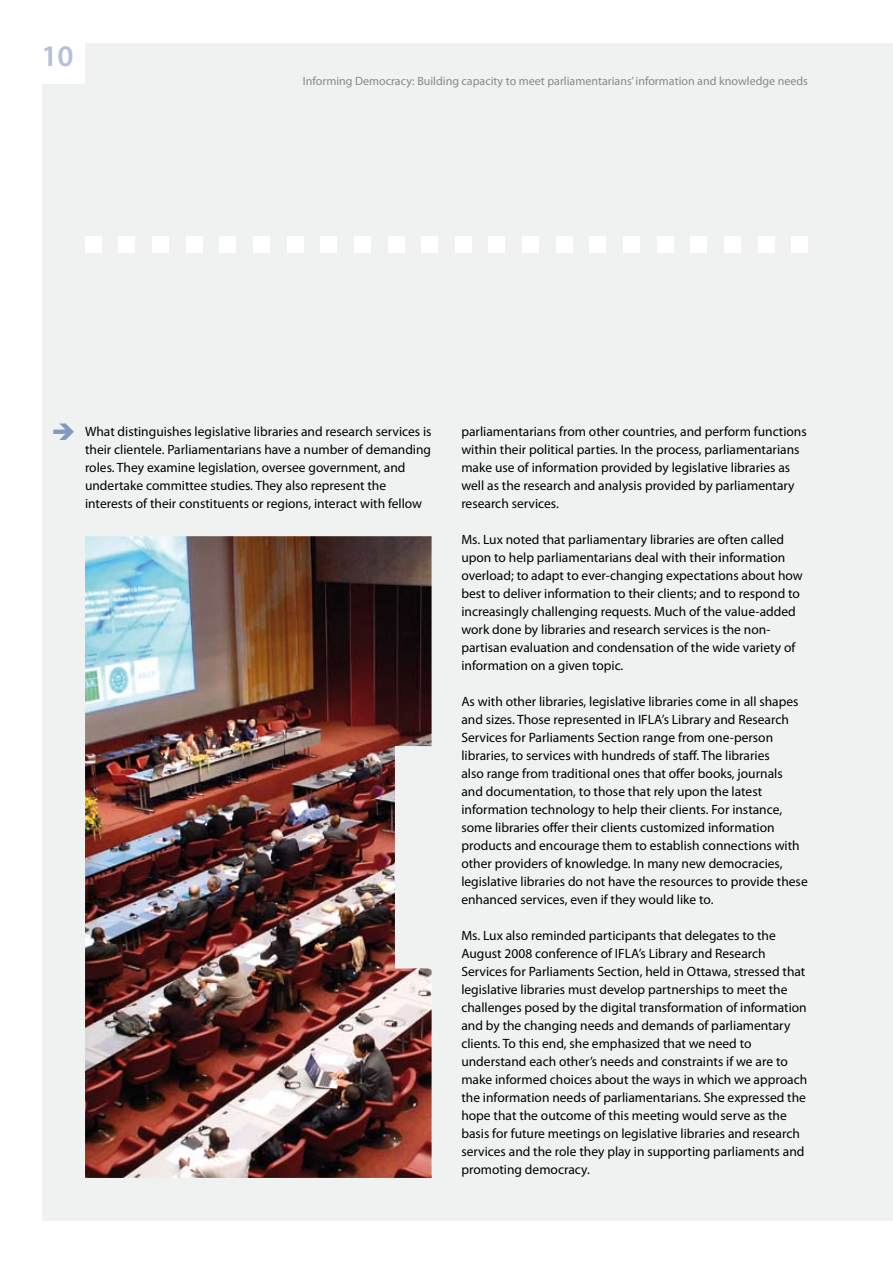
<style>
.page{position:relative;width:893px;height:1263px;background:#fff}
.page>*{position:absolute;margin:0;border:0;box-sizing:border-box;transform-origin:0 0}
.t1{font:600 30px "Myriad Pro";color:#b4bfda}
.t2{font:13.5px/18px "Myriad Pro";color:#000}
.t3{font:12px "Myriad Pro";color:#87888a}
</style>
<div class="page">
<div style="left:43px;top:43px;width:850px;height:1177px;background:#f0f1f1"></div>
<div style="left:42px;top:42px;width:43px;height:42px;background:#fff"></div>
<img style="left:85px;top:536px;width:347px;height:642px">
<div style="left:85px;top:237px;width:16px;height:16px;background:#fff"></div>
<div style="left:220px;top:237px;width:16px;height:16px;background:#fff"></div>
<div style="left:354px;top:237px;width:16px;height:16px;background:#fff"></div>
<div style="left:489px;top:237px;width:16px;height:16px;background:#fff"></div>
<div style="left:691px;top:237px;width:16px;height:16px;background:#fff"></div>
<div style="left:152px;top:237px;width:17px;height:16px;background:#fff"></div>
<div style="left:287px;top:237px;width:16px;height:16px;background:#fff"></div>
<div style="left:421px;top:237px;width:17px;height:16px;background:#fff"></div>
<div style="left:556px;top:237px;width:16px;height:16px;background:#fff"></div>
<div style="left:758px;top:237px;width:16px;height:16px;background:#fff"></div>
<div style="left:119px;top:237px;width:16px;height:16px;background:#fff"></div>
<div style="left:253px;top:237px;width:17px;height:16px;background:#fff"></div>
<div style="left:388px;top:237px;width:16px;height:16px;background:#fff"></div>
<div style="left:522px;top:237px;width:17px;height:16px;background:#fff"></div>
<div style="left:724px;top:237px;width:17px;height:16px;background:#fff"></div>
<div style="left:186px;top:237px;width:16px;height:16px;background:#fff"></div>
<div style="left:321px;top:237px;width:16px;height:16px;background:#fff"></div>
<div style="left:455px;top:237px;width:16px;height:16px;background:#fff"></div>
<div style="left:657px;top:237px;width:16px;height:16px;background:#fff"></div>
<div style="left:590px;top:237px;width:16px;height:16px;background:#fff"></div>
<div style="left:792px;top:237px;width:16px;height:16px;background:#fff"></div>
<div style="left:623px;top:237px;width:17px;height:16px;background:#fff"></div>
<h1 class="t1" style="left:41px;top:37px;width:34px">10</h1>
<p class="t3" style="left:303px;top:74px;width:507px">Informing Democracy: Building capacity to meet parliamentarians’ information and knowledge needs</p>
<p class="t2" style="left:85px;top:422px;width:348px">What distinguishes legislative libraries and research services is their clientele. Parliamentarians have a number of demanding roles. They examine legislation, oversee government, and undertake committee studies. They also represent the interests of their constituents or regions, interact with fellow</p>
<p class="t2" style="left:461px;top:422px;width:347px">parliamentarians from other countries, and perform functions within their political parties. In the process, parliamentarians make use of information provided by legislative libraries as well as the research and analysis provided by parliamentary research services.</p>
<p class="t2" style="left:461px;top:530px;width:343px">Ms. Lux noted that parliamentary libraries are often called upon to help parliamentarians deal with their information overload; to adapt to ever-changing expectations about how best to deliver information to their clients; and to respond to increasingly challenging requests. Much of the value-added work done by libraries and research services is the non&shy;partisan evaluation and condensation of the wide variety of information on a given topic.</p>
<p class="t2" style="left:461px;top:692px;width:348px">As with other libraries, legislative libraries come in all shapes and sizes. Those represented in IFLA’s Library and Research Services for Parliaments Section range from one-person libraries, to services with hundreds of staff. The libraries<br>also range from traditional ones that offer books, journals<br>and documentation, to those that rely upon the latest information technology to help their clients. For instance, some libraries offer their clients customized information products and encourage them to establish connections with other providers of knowledge. In many new democracies, legislative libraries do not have the resources to provide these enhanced services, even if they would like to.</p>
<p class="t2" style="left:461px;top:926px;width:347px">Ms. Lux also reminded participants that delegates to the August 2008 conference of IFLA’s Library and Research Services for Parliaments Section, held in Ottawa, stressed that legislative libraries must develop partnerships to meet the challenges posed by the digital transformation of information and by the changing needs and demands of parliamentary clients. To this end, she emphasized that we need to understand each other’s needs and constraints if we are to make informed choices about the ways in which we approach the information needs of parliamentarians. She expressed the hope that the outcome of this meeting would serve as the basis for future meetings on legislative libraries and research services and the role they play in supporting parliaments and promoting democracy.</p>
</div>
